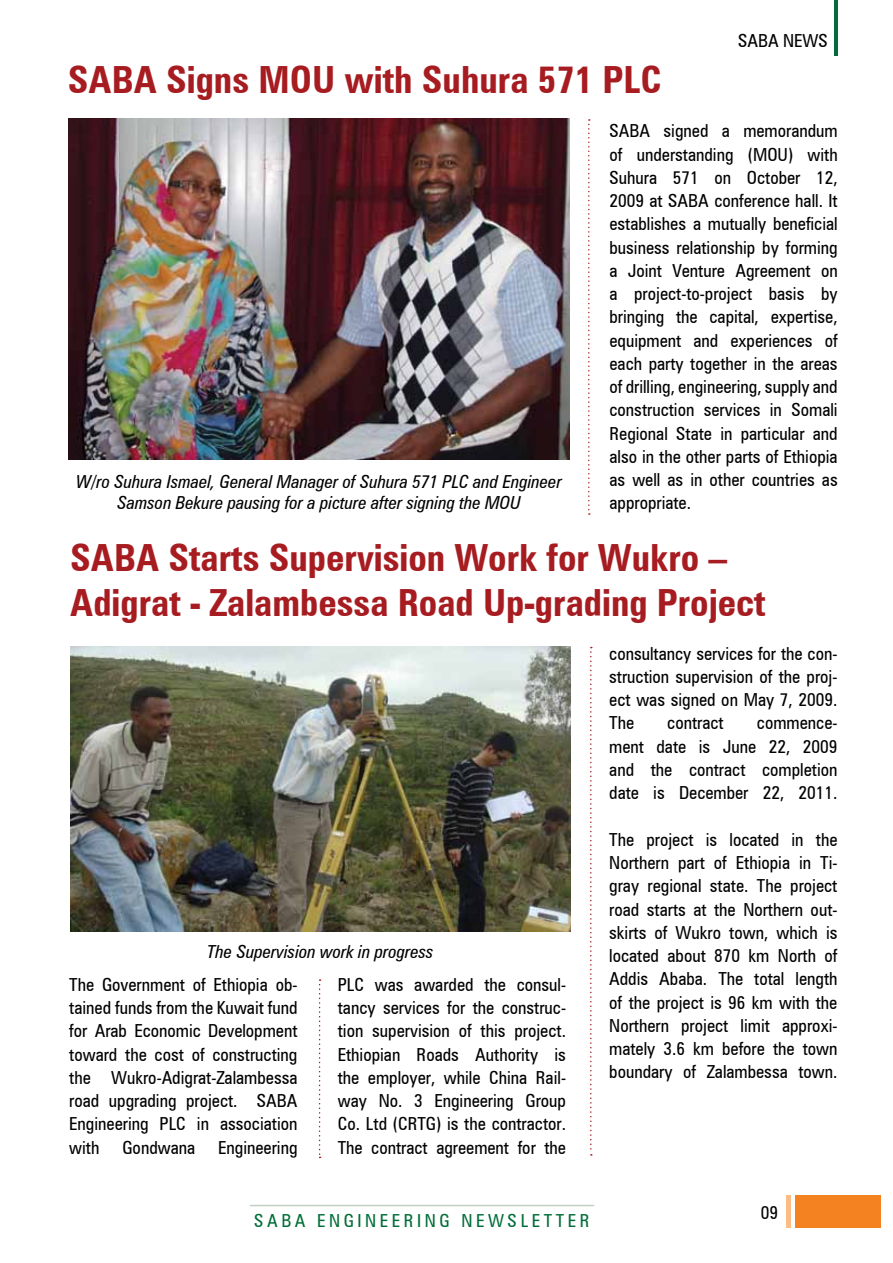
<style>
.page{position:relative;width:893px;height:1263px;background:#fff}
.page>*{position:absolute;margin:0;border:0;box-sizing:border-box;transform-origin:0 0}
.t1{font:700 condensed 37.5px/45px "Zurich BT";color:#a71c20}
.t2{font:condensed 18px/23.2px "Zurich BT";color:#000;text-align:justify}
.t3{font:italic condensed 18px/21.6px "Zurich BT";color:#000;text-align:center}
.t4{font:condensed 18px "Zurich BT";color:#006d38}
</style>
<div class="page">
<hr style="left:250px;top:1205px;width:344px;height:1px;background:#c0d1c3">
<hr style="left:834px;top:0;width:4px;height:55px;background:#006d38">
<div style="left:795px;top:1195px;width:85px;height:32px;background:#f58220"></div>
<div style="left:786px;top:1195px;width:5px;height:32px;background:#fcbc86"></div>
<svg style="left:319px;top:979px;width:2px;height:179px"></svg>
<svg style="left:588px;top:119px;width:2px;height:396px"></svg>
<img style="left:69px;top:119px;width:500px;height:340px">
<svg style="left:590px;top:647px;width:2px;height:508px"></svg>
<img style="left:70px;top:647px;width:501px;height:285px">
<p class="t2" style="left:738px;top:29px;width:68px">SABA News</p>
<h1 class="t1" style="left:68px;top:57px;width:595px">SABA Signs MOU with Suhura 571 PLC</h1>
<p class="t2" style="left:609px;top:119px;width:230px">SABA signed a memorandum of understanding (MOU) with Suhura 571 on October 12, 2009 at SABA conference hall. It establishes a mutually beneficial business relationship by forming a Joint Venture Agreement on a project-to-project basis by bringing the capital, expertise, equipment and experiences of each party together in the areas of drilling, engineering, supply and construction services in Somali Regional State in particular and also in the other parts of Ethiopia as well as in other countries as appropriate.</p>
<p class="t3" style="left:76px;top:470px;width:487px">W/ro Suhura Ismael, General Manager of Suhura 571 PLC and Engineer<br>Samson Bekure pausing for a picture after signing the MOU</p>
<h1 class="t1" style="left:70px;top:535px;width:697px">SABA Starts Supervision Work for Wukro –<br>Adigrat - Zalambessa Road Up-grading Project</h1>
<p class="t2" style="left:609px;top:641px;width:230px">consultancy services for the con&shy;struction supervision of the proj&shy;ect was signed on May 7, 2009.<br>The</p>
<p class="t2" style="left:667px;top:711px;width:58px">contract</p>
<p class="t2" style="left:609px;top:711px;width:230px;text-indent:148px">commence&shy;ment date is June 22, 2009 and the contract completion date is December 22, 2011.</p>
<p class="t2" style="left:609px;top:827px;width:230px">The project is located in the Northern part of Ethiopia in Ti&shy;gray regional state. The project road starts at the Northern out&shy;skirts of Wukro town, which is located about 870 km North of Addis Ababa. The total length of the project is 96 km with the Northern project limit approxi&shy;mately 3.6 km before the town boundary of Zalambessa town.</p>
<p class="t3" style="left:207px;top:941px;width:228px">The Supervision work in progress</p>
<p class="t2" style="left:69px;top:972px;width:230px">The Government of Ethiopia ob&shy;tained funds from the Kuwait fund for Arab Economic Development toward the cost of constructing the Wukro-Adigrat-Zalambessa road upgrading project. SABA Engineering PLC in association with</p>
<p class="t2" style="left:338px;top:972px;width:230px">PLC was awarded the consul&shy;tancy services for the construc&shy;tion supervision of this project.<br>Ethiopian Roads Authority is the employer, while China Rail&shy;way No. 3 Engineering Group Co. Ltd (CRTG) is the contractor.<br>The contract agreement for the</p>
<p class="t2" style="left:122px;top:1135px;width:74px">Gondwana</p>
<p class="t2" style="left:218px;top:1135px;width:81px">Engineering</p>
<p class="t4" style="left:254px;top:1210px;width:27px">Saba</p>
<p class="t4" style="left:317px;top:1210px;width:25px">Engineering</p>
<p class="t4" style="left:461px;top:1210px;width:29px">Newsletter</p>
<p class="t2" style="left:761px;top:1200px;width:19px">09</p>
</div>
